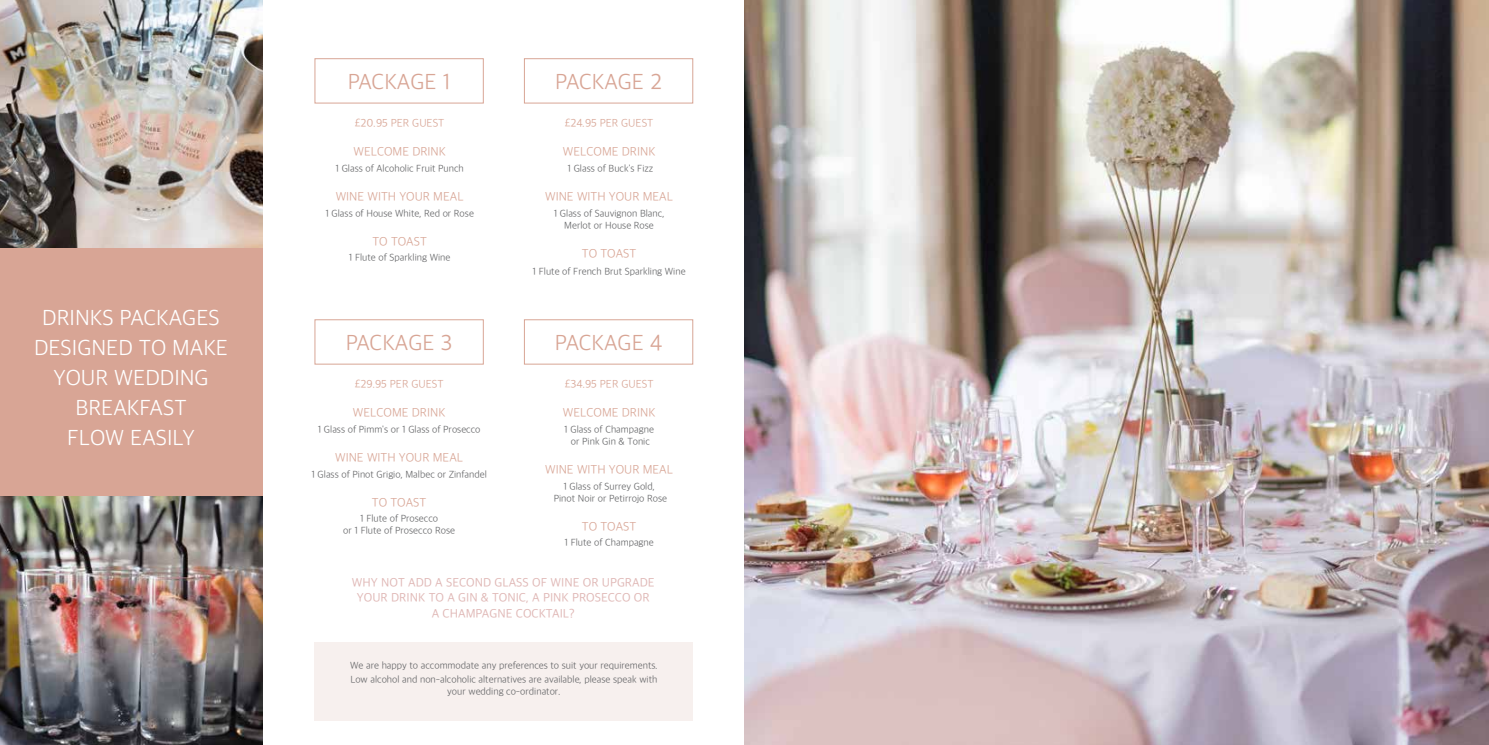
<style>
.page{position:relative;width:1489px;height:745px;background:#fff}
.page>*{position:absolute;margin:0;border:0;box-sizing:border-box;transform-origin:0 0}
.t1{font:300 22.5px/30px "Apple SD Gothic Neo";color:#fff;text-align:center}
.t2{font:300 22.5px "Apple SD Gothic Neo";color:#d8a595}
.t3{font:300 12.5px "Apple SD Gothic Neo";color:#d8a595}
.t4{font:12.5px/15px "Apple SD Gothic Neo";color:#e0b8b6;text-align:center}
.t5{font:300 11.25px "Apple SD Gothic Neo";color:#d8a595}
.t6{font:300 10px/12px "Apple SD Gothic Neo";color:#646567;text-align:center}
</style>
<div class="page">
<img style="left:744px;top:0;width:744px;height:744px">
<img style="left:0;top:495px;width:262px;height:249px">
<div style="left:0;top:245px;width:262px;height:250px;background:#d8a595"></div>
<img style="left:0;top:0;width:262px;height:247px">
<div style="left:524px;top:58px;width:169px;height:45px;border:1px solid #d8a595"></div>
<div style="left:524px;top:319px;width:169px;height:45px;border:1px solid #d8a595"></div>
<div style="left:314px;top:58px;width:169px;height:45px;border:1px solid #d8a595"></div>
<div style="left:314px;top:319px;width:169px;height:45px;border:1px solid #d8a595"></div>
<div style="left:314px;top:641px;width:379px;height:78px;background:#f7f0ee"></div>
<h1 class="t1" style="left:34px;top:304px;width:196px">DRINKS PACKAGES<br>DESIGNED TO MAKE<br>YOUR WEDDING<br>BREAKFAST<br>FLOW EASILY</h1>
<h1 class="t2" style="left:348px;top:70px;width:104px">PACKAGE 1</h1>
<p class="t5" style="left:355px;top:117px;width:91px">£20.95 PER GUEST</p>
<p class="t3" style="left:353px;top:145px;width:94px">WELCOME DRINK</p>
<p class="t6" style="left:335px;top:163px;width:130px">1 Glass of Alcoholic Fruit Punch</p>
<p class="t3" style="left:335px;top:189px;width:129px">WINE WITH YOUR MEAL</p>
<p class="t6" style="left:325px;top:207px;width:150px">1 Glass of House White, Red or Rose</p>
<p class="t3" style="left:372px;top:234px;width:56px">TO TOAST</p>
<p class="t6" style="left:349px;top:252px;width:103px">1 Flute of Sparkling Wine</p>
<h1 class="t2" style="left:345px;top:331px;width:108px">PACKAGE 3</h1>
<p class="t5" style="left:355px;top:377px;width:90px">£29.95 PER GUEST</p>
<p class="t3" style="left:353px;top:406px;width:94px">WELCOME DRINK</p>
<p class="t6" style="left:318px;top:423px;width:164px">1 Glass of Pimm's or 1 Glass of Prosecco</p>
<p class="t3" style="left:335px;top:450px;width:129px">WINE WITH YOUR MEAL</p>
<p class="t6" style="left:311px;top:468px;width:177px">1 Glass of Pinot Grigio, Malbec or Zinfandel</p>
<p class="t3" style="left:372px;top:495px;width:56px">TO TOAST</p>
<p class="t6" style="left:343px;top:513px;width:113px">1 Flute of Prosecco<br>or 1 Flute of Prosecco Rose</p>
<h1 class="t2" style="left:555px;top:70px;width:108px">PACKAGE 2</h1>
<p class="t5" style="left:564px;top:117px;width:90px">£24.95 PER GUEST</p>
<p class="t3" style="left:563px;top:145px;width:94px">WELCOME DRINK</p>
<p class="t6" style="left:567px;top:163px;width:87px">1 Glass of Buck's Fizz</p>
<p class="t3" style="left:545px;top:189px;width:129px">WINE WITH YOUR MEAL</p>
<p class="t6" style="left:553px;top:207px;width:112px">1 Glass of Sauvignon Blanc,<br>Merlot or House Rose</p>
<p class="t3" style="left:582px;top:246px;width:56px">TO TOAST</p>
<p class="t6" style="left:532px;top:266px;width:155px">1 Flute of French Brut Sparkling Wine</p>
<h1 class="t2" style="left:555px;top:331px;width:109px">PACKAGE 4</h1>
<p class="t5" style="left:564px;top:377px;width:90px">£34.95 PER GUEST</p>
<p class="t3" style="left:563px;top:406px;width:94px">WELCOME DRINK</p>
<p class="t6" style="left:564px;top:423px;width:91px">1 Glass of Champagne or Pink Gin &amp; Tonic</p>
<p class="t3" style="left:545px;top:462px;width:129px">WINE WITH YOUR MEAL</p>
<p class="t6" style="left:553px;top:480px;width:115px">1 Glass of Surrey Gold,<br>Pinot Noir or Petirrojo Rose</p>
<p class="t3" style="left:582px;top:519px;width:56px">TO TOAST</p>
<p class="t6" style="left:564px;top:537px;width:91px">1 Flute of Champagne</p>
<p class="t4" style="left:352px;top:576px;width:304px">WHY NOT ADD A SECOND GLASS OF WINE OR UPGRADE<br>YOUR DRINK TO A GIN &amp; TONIC, A PINK PROSECCO OR<br>A CHAMPAGNE COCKTAIL?</p>
<p class="t6" style="left:350px;top:658px;width:309px;line-height:13.8px;text-align:left">We are happy to accommodate any preferences to suit your requirements.<br>Low alcohol and non-alcoholic alternatives are available, please speak with</p>
<p class="t6" style="left:447px;top:685px;width:115px">your wedding co-ordinator.</p>
</div>
